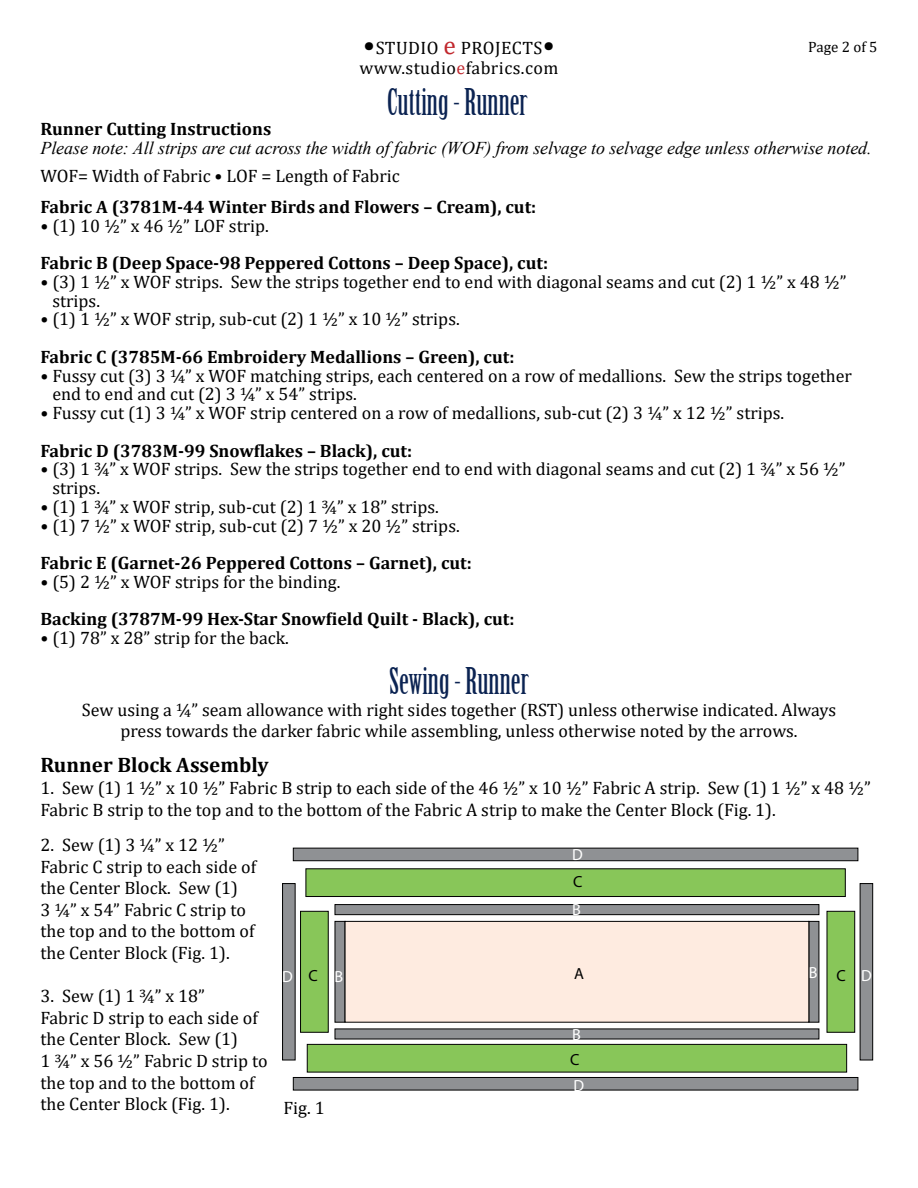
<style>
.page{position:relative;width:918px;height:1188px;background:#fff}
.page>*{position:absolute;margin:0;border:0;box-sizing:border-box;transform-origin:0 0}
.t1{font:36px "Birch Std";color:#0b2352}
.t2{font:700 21px "Cambria";color:#000}
.t3{font:18px/21.6px "Cambria";color:#000}
.t4{font:700 18px "Cambria";color:#000}
.t5{font:italic 18px "Times New Roman";letter-spacing:-.005em;color:#000}
.t6{font:18px "Cambria";letter-spacing:.025em;color:#000}
.t7{font:16.05px "Myriad Pro";color:#fff}
.t8{font:16.05px "Myriad Pro";color:#000}
.t9{font:15px "Cambria";color:#000}
.s1{font-size:27px}
.s2{font-size:25.5px;color:#c1272d}
.s3{color:#c0272e}
</style>
<div class="page">
<div style="left:335px;top:921px;width:10px;height:102px;background:#8f9194;border:1px solid #000"></div>
<div style="left:809px;top:921px;width:10px;height:102px;background:#8f9194"></div>
<div style="left:345px;top:921px;width:464px;height:102px;background:#feebe0;border:1px solid #000"></div>
<div style="left:335px;top:904px;width:484px;height:11px;background:#8f9194;border:1px solid #000"></div>
<div style="left:335px;top:1029px;width:484px;height:10px;background:#8f9194"></div>
<div style="left:300px;top:911px;width:29px;height:122px;background:#88c659;border:1px solid #000"></div>
<div style="left:827px;top:911px;width:28px;height:122px;background:#88c659;border:1px solid #000"></div>
<div style="left:306px;top:868px;width:540px;height:29px;background:#88c659;border:1px solid #000"></div>
<div style="left:307px;top:1044px;width:540px;height:28px;background:#88c659;border:1px solid #000"></div>
<div style="left:283px;top:884px;width:12px;height:176px;background:#8f9194"></div>
<div style="left:282px;top:883px;width:13px;height:177px;border:1px solid #000"></div>
<div style="left:860px;top:883px;width:13px;height:177px;background:#8f9194;border:1px solid #000"></div>
<div style="left:293px;top:848px;width:565px;height:13px;background:#8f9194;border:1px solid #000"></div>
<div style="left:293px;top:1077px;width:565px;height:13px;background:#8f9194;border:1px solid #000"></div>
<p class="t6" style="left:363px;top:37px;width:193px"><span class="s1">•</span>STUDIO <span class="s2">e</span> PROJECTS<span class="s1">•</span></p>
<p class="t9" style="left:808px;top:38px;width:71px">Page 2 of 5</p>
<h1 class="t1" style="left:387px;top:81px;width:142px">Cutting - Runner</h1>
<p class="t6" style="left:360px;top:57px;width:200px">www.studio<span class="s3">e</span>fabrics.com</p>
<p class="t4" style="left:40px;top:117px;width:232px">Runner Cutting Instructions</p>
<p class="t5" style="left:40px;top:136px;width:833px">Please note: All strips are cut across the width of fabric (WOF) from selvage to selvage edge unless otherwise noted.</p>
<p class="t3" style="left:40px;top:165px;width:361px">WOF= Width of Fabric • LOF = Length of Fabric</p>
<p class="t4" style="left:40px;top:194px;width:497px">Fabric A (3781M-44 Winter Birds and Flowers – Cream), cut:</p>
<p class="t3" style="left:40px;top:214px;width:230px">• (1) 10 ½” x 46 ½” LOF strip.</p>
<p class="t4" style="left:40px;top:250px;width:509px">Fabric B (Deep Space-98 Peppered Cottons – Deep Space), cut:</p>
<p class="t3" style="left:52px;top:272px;width:796px;line-height:18.8px;text-indent:-12px">• (3) 1 ½” x WOF strips. Sew the strips together end to end with diagonal seams and cut (2) 1 ½” x 48 ½” strips.</p>
<p class="t3" style="left:40px;top:308px;width:421px">• (1) 1 ½” x WOF strip, sub-cut (2) 1 ½” x 10 ½” strips.</p>
<p class="t4" style="left:40px;top:344px;width:475px">Fabric C (3785M-66 Embroidery Medallions – Green), cut:</p>
<p class="t3" style="left:52px;top:366px;width:801px;line-height:18.8px;text-indent:-12px">• Fussy cut (3) 3 ¼” x WOF matching strips, each centered on a row of medallions. Sew the strips together end to end and cut (2) 3 ¼” x 54” strips.</p>
<p class="t3" style="left:40px;top:402px;width:745px">• Fussy cut (1) 3 ¼” x WOF strip centered on a row of medallions, sub-cut (2) 3 ¼” x 12 ½” strips.</p>
<p class="t4" style="left:40px;top:438px;width:373px">Fabric D (3783M-99 Snowflakes – Black), cut:</p>
<p class="t3" style="left:52px;top:460px;width:795px;line-height:18.8px;text-indent:-12px">• (3) 1 ¾” x WOF strips. Sew the strips together end to end with diagonal seams and cut (2) 1 ¾” x 56 ½” strips.</p>
<p class="t3" style="left:40px;top:496px;width:400px">• (1) 1 ¾” x WOF strip, sub-cut (2) 1 ¾” x 18” strips.</p>
<p class="t3" style="left:40px;top:515px;width:421px">• (1) 7 ½” x WOF strip, sub-cut (2) 7 ½” x 20 ½” strips.</p>
<p class="t4" style="left:40px;top:550px;width:433px">Fabric E (Garnet-26 Peppered Cottons – Garnet), cut:</p>
<p class="t3" style="left:40px;top:571px;width:302px">• (5) 2 ½” x WOF strips for the binding.</p>
<p class="t4" style="left:40px;top:606px;width:476px">Backing (3787M-99 Hex-Star Snowfield Quilt - Black), cut:</p>
<p class="t3" style="left:40px;top:627px;width:250px">• (1) 78” x 28” strip for the back.</p>
<h1 class="t1" style="left:389px;top:661px;width:141px">Sewing - Runner</h1>
<p class="t3" style="left:82px;top:699px;width:756px;text-align:center">Sew using a ¼” seam allowance with right sides together (RST) unless otherwise indicated. Always press towards the darker fabric while assembling, unless otherwise noted by the arrows.</p>
<p class="t2" style="left:40px;top:750px;width:230px">Runner Block Assembly</p>
<p class="t3" style="left:40px;top:777px;width:832px">1. Sew (1) 1 ½” x 10 ½” Fabric B strip to each side of the 46 ½” x 10 ½” Fabric A strip. Sew (1) 1 ½” x 48 ½”<br>Fabric B strip to the top and to the bottom of the Fabric A strip to make the Center Block (Fig. 1).</p>
<p class="t3" style="left:40px;top:834px;width:217px">2. Sew (1) 3 ¼” x 12 ½”<br>Fabric C strip to each side of the Center Block. Sew (1)<br>3 ¼” x 54” Fabric C strip to the top and to the bottom of the Center Block (Fig. 1).</p>
<p class="t3" style="left:40px;top:985px;width:229px">3. Sew (1) 1 ¾” x 18”<br>Fabric D strip to each side of the Center Block. Sew (1)<br>1 ¾” x 56 ½” Fabric D strip to the top and to the bottom of the Center Block (Fig. 1).</p>
<p class="t7" style="left:572px;top:845px;width:12px">D</p>
<p class="t8" style="left:573px;top:871px;width:11px">C</p>
<p class="t7" style="left:572px;top:900px;width:10px">B</p>
<p class="t7" style="left:335px;top:967px;width:10px">B</p>
<p class="t8" style="left:574px;top:964px;width:11px">A</p>
<p class="t7" style="left:809px;top:963px;width:10px">B</p>
<p class="t8" style="left:308px;top:965px;width:11px">C</p>
<p class="t8" style="left:836px;top:965px;width:11px">C</p>
<p class="t7" style="left:282px;top:967px;width:12px">D</p>
<p class="t7" style="left:861px;top:965px;width:12px">D</p>
<p class="t7" style="left:572px;top:1025px;width:10px">B</p>
<p class="t8" style="left:570px;top:1050px;width:11px">C</p>
<p class="t7" style="left:574px;top:1076px;width:12px">D</p>
<p class="t3" style="left:283px;top:1097px;width:43px">Fig. 1</p>
</div>
